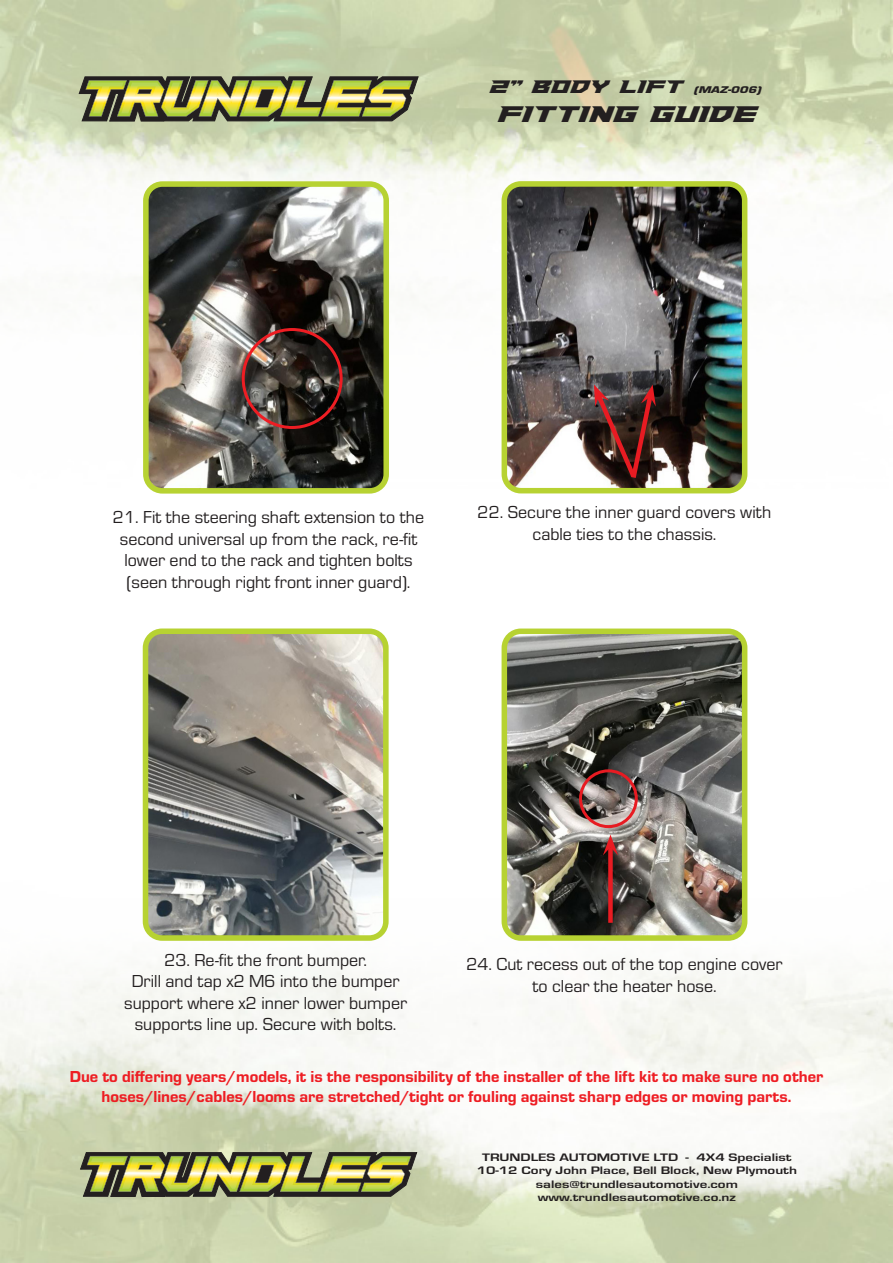
<style>
.page{position:relative;width:893px;height:1263px;background:#fff}
.page>*{position:absolute;margin:0;border:0;box-sizing:border-box;transform-origin:0 0}
.t1{font:24.3px "Paladins";color:#231f20}
.t2{font:19.5px "Paladins";color:#231f20}
.t3{font:18px/21.6px "Eurostile";color:#231f20;text-align:center}
.t4{font:16.5px/19.8px "Eurostile Hea";color:#ee1d23;text-align:center}
.t5{font:700 11.25px "Eurostile";color:#231f20;scale:1.33 1}
.s1{font-family:"Eurostile";font-weight:900;font-style:italic;font-size:10.2px}
</style>
<div class="page">
<img style="left:0;top:0;width:892px;height:494px">
<img style="left:0;top:783px;width:892px;height:480px">
<img style="left:504px;top:184px;width:241px;height:307px">
<div style="left:502px;top:181px;width:245px;height:312px;border:6px solid #b7d232;border-radius:17px"></div>
<img style="left:593px;top:385px;width:63px;height:98px">
<img style="left:504px;top:635px;width:241px;height:303px">
<div style="left:502px;top:628px;width:245px;height:313px;border:6px solid #b7d232;border-radius:17px"></div>
<div style="left:579px;top:769px;width:59px;height:59px;border:3px solid #e81b22;border-radius:50%"></div>
<div style="left:608px;top:847px;width:5px;height:76px;background:#e81b22"></div>
<svg style="left:603px;top:834px;width:15px;height:21px"></svg>
<svg style="left:79px;top:76px;width:340px;height:45px;background:#8d8f49"></svg>
<svg style="left:80px;top:1152px;width:337px;height:45px;background:#8c8d49"></svg>
<img style="left:146px;top:184px;width:240px;height:307px">
<div style="left:143px;top:181px;width:246px;height:313px;border:6px solid #b7d232;border-radius:17px"></div>
<div style="left:242px;top:328px;width:101px;height:101px;border:3px solid #ee1d23;border-radius:50%"></div>
<img style="left:145px;top:635px;width:241px;height:303px">
<div style="left:143px;top:628px;width:246px;height:313px;border:6px solid #b7d232;border-radius:17px"></div>
<p class="t2" style="left:487px;top:77px;width:276px">2” BODY LIFT <span class="s1">(MAZ-006)</span></p>
<p class="t1" style="left:495px;top:102px;width:261px">FITTING GUIDE</p>
<p class="t3" style="left:113px;top:505px;width:313px">21. Fit the steering shaft extension to the second universal up from the rack, re-fit lower end to the rack and tighten bolts (seen through right front inner guard).</p>
<p class="t3" style="left:478px;top:501px;width:295px">22. Secure the inner guard covers with cable ties to the chassis.</p>
<p class="t3" style="left:164px;top:948px;width:204px">23. Re-fit the front bumper.</p>
<p class="t3" style="left:132px;top:970px;width:269px">Drill and tap x2 M6 into the bumper</p>
<p class="t3" style="left:124px;top:991px;width:284px">support where x2 inner lower bumper</p>
<p class="t3" style="left:135px;top:1013px;width:263px">supports line up. Secure with bolts.</p>
<p class="t3" style="left:466px;top:953px;width:318px">24. Cut recess out of the top engine cover to clear the heater hose.</p>
<p class="t4" style="left:70px;top:1065px;width:755px">Due to differing years/models, it is the responsibility of the installer of the lift kit to make sure no other hoses/lines/cables/looms are stretched/tight or fouling against sharp edges or moving parts.</p>
<p class="t5" style="left:482px;top:1149px;width:234px">TRUNDLES AUTOMOTIVE LTD - 4X4 Specialist</p>
<p class="t5" style="left:477px;top:1162px;width:242px">10-12 Cory John Place, Bell Block, New Plymouth</p>
<p class="t5" style="left:536px;top:1176px;width:153px">sales@trundlesautomotive.com</p>
<p class="t5" style="left:538px;top:1189px;width:150px">www.trundlesautomotive.co.nz</p>
</div>
